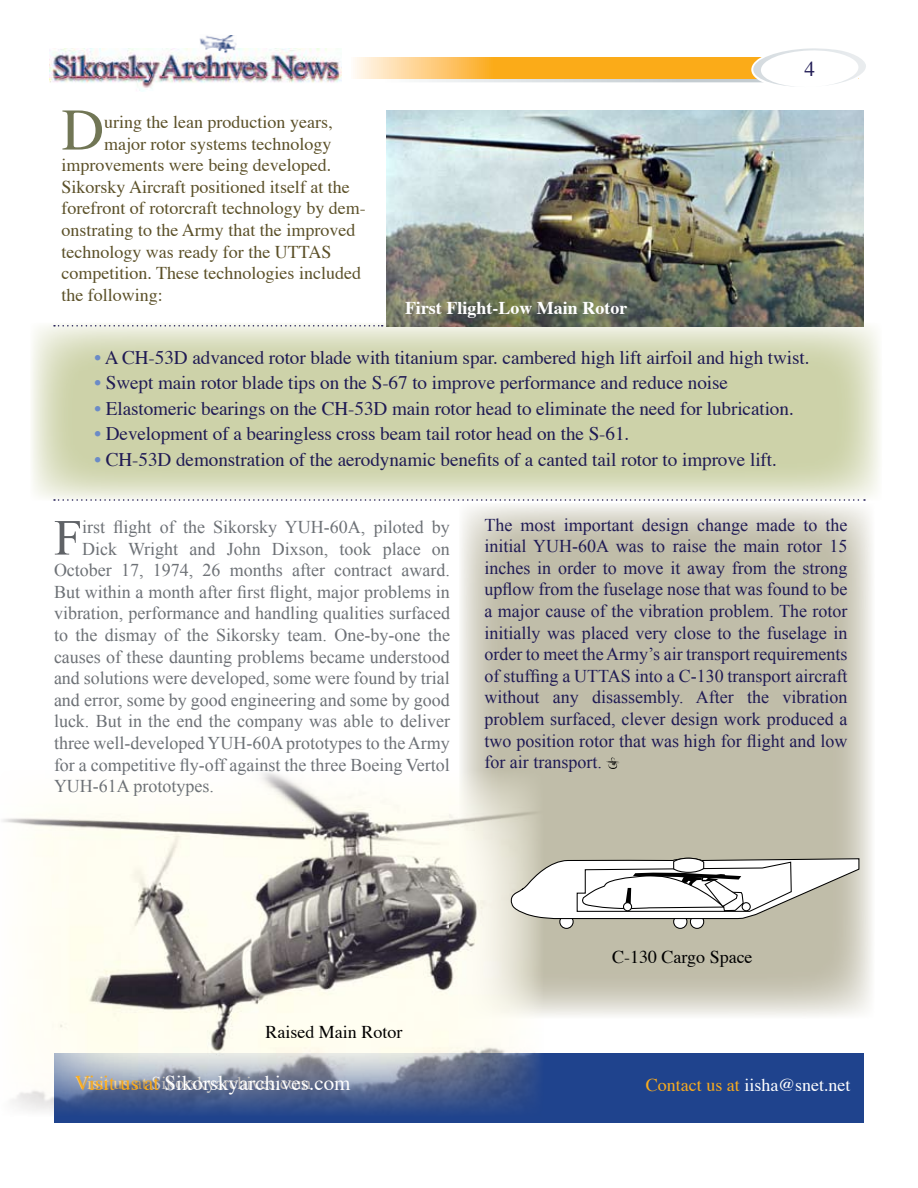
<style>
.page{position:relative;width:918px;height:1188px;background:#fff}
.page>*{position:absolute;margin:0;border:0;box-sizing:border-box;transform-origin:0 0}
.t1{font:59.1px "Times";color:#717655}
.t2{font:50.55px "Times New Roman";color:#5f6266}
.t3{font:21px "Times";color:#fff}
.t4{font:21px "Times";color:#1f1a54}
.t5{font:19.2px "Times";letter-spacing:-.005em;color:#1f1a54}
.t6{font:18px "Times New Roman";color:#6d7176}
.t7{font:18px/21.6px "Times New Roman";color:#1f1a54;text-align:justify}
.t8{font:18px "Times";color:#5b5028}
.t9{font:18px "Times";color:#fff}
.t10{font:18px "Times";color:#000}
.t11{font:700 18px "Times";color:#fff}
.s1{color:#6b8bc7}
.s2{color:#faab1c}
.s3{color:#f9ac1e}
</style>
<div class="page">
<div style="left:54px;top:1053px;width:810px;height:70px;background:#1f438d"></div>
<svg style="left:341px;top:48px;width:525px;height:39px"></svg>
<img style="left:50px;top:48px;width:291px;height:44px">
<img style="left:199px;top:35px;width:38px;height:19px">
<svg style="left:31px;top:323px;width:849px;height:178px;background:#d4d9b6"></svg>
<svg style="left:460px;top:504px;width:412px;height:512px;background:#c7c4b2"></svg>
<img style="left:2px;top:771px;width:541px;height:342px">
<img style="left:387px;top:110px;width:477px;height:217px">
<svg style="left:606px;top:758px;width:13px;height:11px"></svg>
<div style="left:560px;top:915px;width:13px;height:13px;background:#fff;border-radius:50%"></div>
<div style="left:559px;top:915px;width:15px;height:14px;border:1px solid #000;border-radius:50%"></div>
<div style="left:674px;top:915px;width:13px;height:13px;background:#fff;border-radius:50%"></div>
<div style="left:673px;top:915px;width:14px;height:14px;border:1px solid #000;border-radius:50%"></div>
<div style="left:690px;top:915px;width:14px;height:13px;background:#fff;border-radius:50%"></div>
<div style="left:690px;top:915px;width:14px;height:14px;border:1px solid #000;border-radius:50%"></div>
<svg style="left:509px;top:856px;width:351px;height:64px"></svg>
<svg style="left:54px;top:499px;width:811px;height:2px"></svg>
<svg style="left:54px;top:325px;width:329px;height:2px"></svg>
<p class="t4" style="left:805px;top:55px;width:12px">4</p>
<h1 class="t1" style="left:62px;top:92px;width:44px">D</h1>
<p class="t8" style="left:104px;top:111px;width:230px">uring the lean production years,</p>
<p class="t8" style="left:104px;top:132px;width:229px">major rotor systems technology</p>
<p class="t8" style="left:62px;top:154px;width:271px">improvements were being developed.</p>
<p class="t8" style="left:62px;top:175px;width:290px">Sikorsky Aircraft positioned itself at the</p>
<p class="t8" style="left:62px;top:197px;width:306px">forefront of rotorcraft technology by dem-</p>
<p class="t8" style="left:62px;top:219px;width:295px">onstrating to the Army that the improved</p>
<p class="t8" style="left:62px;top:240px;width:271px">technology was ready for the UTTAS</p>
<p class="t8" style="left:62px;top:262px;width:301px">competition. These technologies included</p>
<p class="t8" style="left:62px;top:283px;width:103px">the following:</p>
<p class="t11" style="left:405px;top:295px;width:224px">First Flight-Low Main Rotor</p>
<p class="t5" style="left:94px;top:345px;width:717px"><span class="s1">•</span> A CH-53D advanced rotor blade with titanium spar. cambered high lift airfoil and high twist.</p>
<p class="t5" style="left:94px;top:371px;width:635px"><span class="s1">•</span> Swept main rotor blade tips on the S-67 to improve performance and reduce noise</p>
<p class="t5" style="left:94px;top:396px;width:701px"><span class="s1">•</span> Elastomeric bearings on the CH-53D main rotor head to eliminate the need for lubrication.</p>
<p class="t5" style="left:94px;top:422px;width:536px"><span class="s1">•</span> Development of a bearingless cross beam tail rotor head on the S-61.</p>
<p class="t5" style="left:94px;top:447px;width:684px"><span class="s1">•</span> CH-53D demonstration of the aerodynamic benefits of a canted tail rotor to improve lift.</p>
<h2 class="t2" style="left:54px;top:508px;width:30px">F</h2>
<p class="t6" style="left:82px;top:517px;width:369px">irst flight of the Sikorsky YUH-60A, piloted by</p>
<p class="t6" style="left:82px;top:538px;width:369px">Dick Wright and John Dixson, took place on</p>
<p class="t6" style="left:54px;top:560px;width:397px">October 17, 1974, 26 months after contract award.</p>
<p class="t6" style="left:54px;top:581px;width:397px">But within a month after first flight, major problems in</p>
<p class="t6" style="left:54px;top:603px;width:398px">vibration, performance and handling qualities surfaced</p>
<p class="t6" style="left:54px;top:625px;width:397px">to the dismay of the Sikorsky team. One-by-one the</p>
<p class="t6" style="left:54px;top:646px;width:397px">causes of these daunting problems became understood</p>
<p class="t6" style="left:54px;top:668px;width:397px">and solutions were developed, some were found by trial</p>
<p class="t6" style="left:54px;top:689px;width:397px">and error, some by good engineering and some by good</p>
<p class="t6" style="left:54px;top:711px;width:398px">luck. But in the end the company was able to deliver</p>
<p class="t6" style="left:54px;top:733px;width:397px">three well-developed YUH-60A prototypes to the Army</p>
<p class="t6" style="left:54px;top:754px;width:397px">for a competitive fly-off against the three Boeing Vertol</p>
<p class="t6" style="left:54px;top:776px;width:161px">YUH-61A prototypes.</p>
<p class="t7" style="left:484px;top:514px;width:365px">The most important design change made to the initial YUH-60A was to raise the main rotor 15 inches in order to move it away from the strong upflow from the fuselage nose that was found to be a major cause of the vibration problem. The rotor initially was placed very close to the fuselage in order to meet the Army’s air transport requirements of stuffing a UTTAS into a C-130 transport aircraft without any disassembly. After the vibration problem surfaced, clever design work produced a two position rotor that was high for flight and low for air transport.</p>
<p class="t10" style="left:266px;top:1021px;width:138px">Raised Main Rotor</p>
<p class="t10" style="left:612px;top:946px;width:142px">C-130 Cargo Space</p>
<p class="t3" style="left:75px;top:1069px;width:277px"><span class="s2">Visit us at</span> Sikorskyarchives.com</p>
<p class="t9" style="left:75px;top:1072px;width:237px"><span class="s2">Visit us at</span> Sikorskyarchives.com</p>
<p class="t9" style="left:646px;top:1074px;width:206px"><span class="s3">Contact us at</span> iisha@snet.net</p>
</div>
